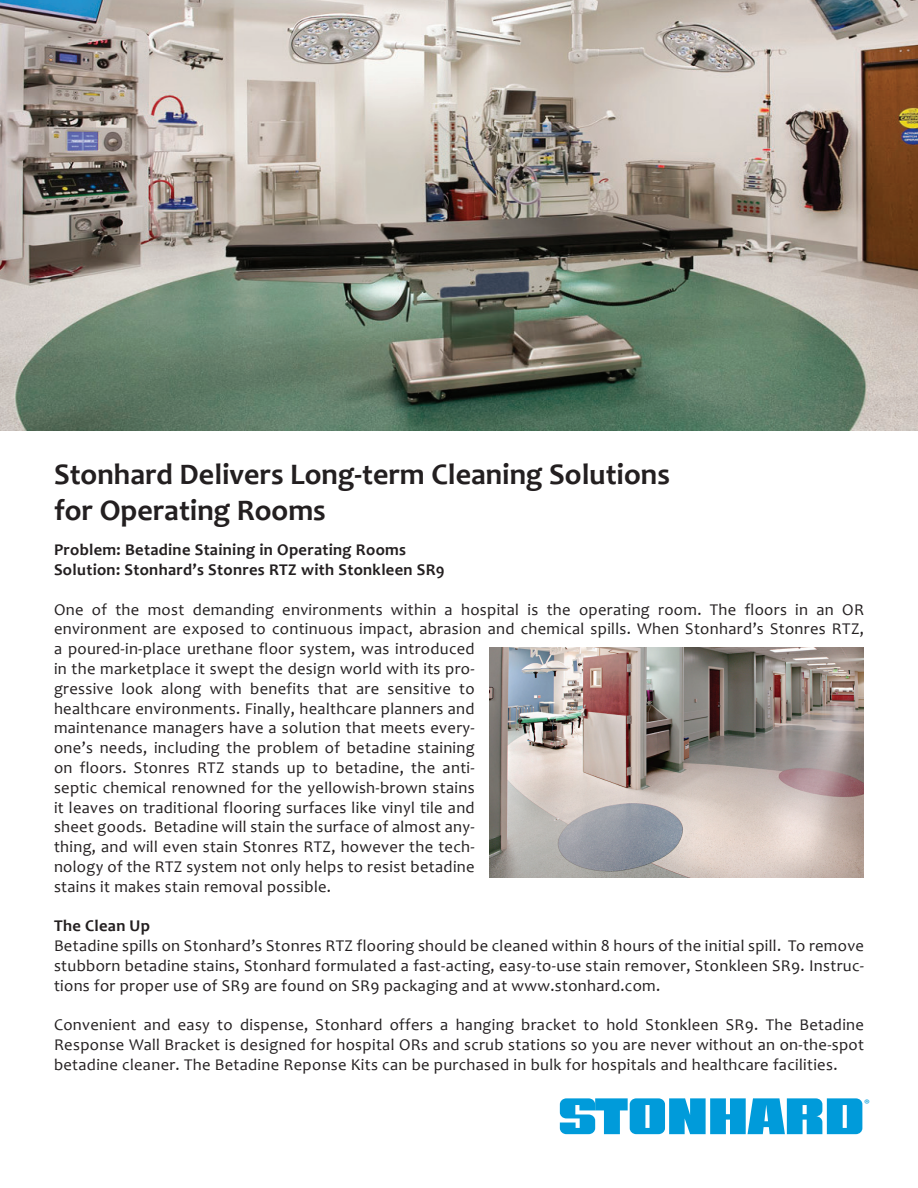
<style>
.page{position:relative;width:918px;height:1188px;background:#fff}
.page>*{position:absolute;margin:0;border:0;box-sizing:border-box;transform-origin:0 0}
.t1{font:700 30px/36px "Candara";color:#231f20}
.t2{font:16.5px/19.8px "Candara";letter-spacing:.02em;color:#231f20;text-align:justify}
.t3{font:700 16.5px/19.8px "Candara";letter-spacing:.02em;color:#231f20}
.t4{font:12.45px "Myriad Pro";color:#009bda;scale:1.1 1}
</style>
<div class="page">
<img style="left:0;top:0;width:918px;height:430px">
<img style="left:489px;top:647px;width:375px;height:231px">
<svg style="left:560px;top:1098px;width:302px;height:36px"></svg>
<h1 class="t1" style="left:54px;top:455px;width:617px">Stonhard Delivers Long-term Cleaning Solutions for Operating Rooms</h1>
<p class="t3" style="left:54px;top:540px;width:392px">Problem: Betadine Staining in Operating Rooms<br>Solution: Stonhard’s Stonres RTZ with Stonkleen SR9</p>
<p class="t2" style="left:54px;top:599px;width:812px;text-align:left">One of the most demanding environments within a hospital is the operating room. The floors in an OR environment are exposed to continuous impact, abrasion and chemical spills. When Stonhard’s Stonres RTZ, a poured-in-place urethane floor system, was introduced<br>in the marketplace it swept the design world with its pro-<br>gressive look along with benefits that are sensitive to<br>healthcare environments. Finally, healthcare planners and<br>maintenance managers have a solution that meets every-<br>one’s needs, including the problem of betadine staining<br>on floors. Stonres RTZ stands up to betadine, the anti-<br>septic chemical renowned for the yellowish-brown stains<br>it leaves on traditional flooring surfaces like vinyl tile and<br>sheet goods. Betadine will stain the surface of almost any-<br>thing, and will even stain Stonres RTZ, however the tech-<br>nology of the RTZ system not only helps to resist betadine<br>stains it makes stain removal possible.</p>
<p class="t3" style="left:54px;top:916px;width:98px">The Clean Up</p>
<p class="t2" style="left:54px;top:936px;width:812px">Betadine spills on Stonhard’s Stonres RTZ flooring should be cleaned within 8 hours of the initial spill. To remove stubborn betadine stains, Stonhard formulated a fast-acting, easy-to-use stain remover, Stonkleen SR9. Instruc&shy;tions for proper use of SR9 are found on SR9 packaging and at www.stonhard.com.</p>
<p class="t2" style="left:54px;top:1015px;width:812px">Convenient and easy to dispense, Stonhard offers a hanging bracket to hold Stonkleen SR9. The Betadine Response Wall Bracket is designed for hospital ORs and scrub stations so you are never without an on-the-spot betadine cleaner. The Betadine Reponse Kits can be purchased in bulk for hospitals and healthcare facilities.</p>
<p class="t4" style="left:864px;top:1096px;width:7px">®</p>
</div>
